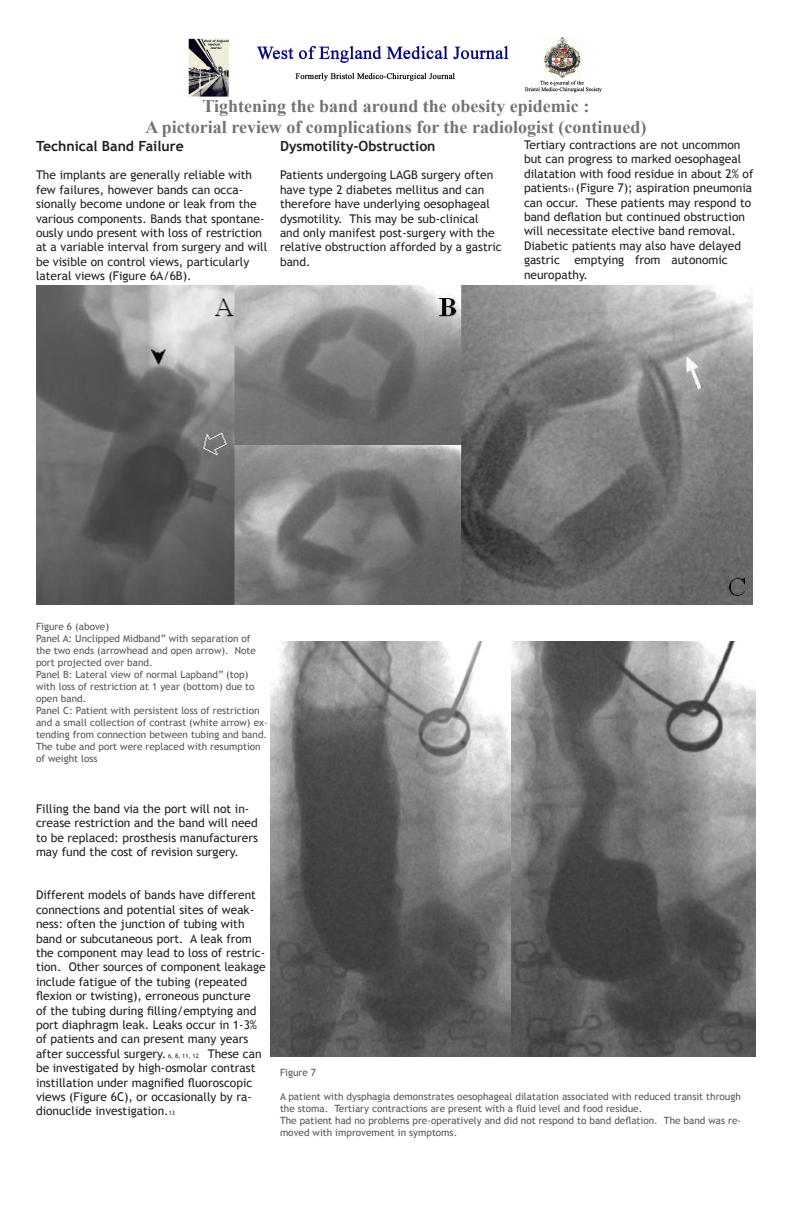
<style>
.page{position:relative;width:792px;height:1224px;background:#fff}
.page>*{position:absolute;margin:0;border:0;box-sizing:border-box;transform-origin:0 0}
.Main_text_paragraph{font:700 18px "Times New Roman";color:#727376}
.Main_text_paragraph-2{font:700 14px "Trebuchet MS";color:#231f20}
.Main_text_paragraph-3{font:12px/14.4px "Trebuchet MS";color:#231f20}
.Main_text_paragraph-4{font:10px/12px "Trebuchet MS";color:#555658}
.s1{font-size:6px}
</style>
<div class="page">
<img style="left:188px;top:37px;width:414px;height:60px">
<img style="left:36px;top:286px;width:716px;height:319px">
<img style="left:271px;top:642px;width:485px;height:415px">
<p class="Main_text_paragraph" style="left:203px;top:95px;width:388px">Tightening the band around the obesity epidemic :</p>
<p class="Main_text_paragraph" style="left:145px;top:117px;width:503px">A pictorial review of complications for the radiologist (continued)</p>
<p class="Main_text_paragraph-2" style="left:36px;top:137px;width:149px">Technical Band Failure</p>
<p class="Main_text_paragraph-3" style="left:36px;top:168px;width:233px">The implants are generally reliable with few failures, however bands can occa&shy;sionally become undone or leak from the various components. Bands that spontane&shy;ously undo present with loss of restriction at a variable interval from surgery and will be visible on control views, particularly lateral views (Figure 6A/6B).</p>
<p class="Main_text_paragraph-2" style="left:280px;top:137px;width:157px">Dysmotility-Obstruction</p>
<p class="Main_text_paragraph-3" style="left:280px;top:168px;width:223px">Patients undergoing LAGB surgery often have type 2 diabetes mellitus and can therefore have underlying oesophageal dysmotility. This may be sub-clinical<br>and only manifest post-surgery with the relative obstruction afforded by a gastric band.</p>
<p class="Main_text_paragraph-3" style="left:524px;top:138px;width:231px">Tertiary contractions are not uncommon but can progress to marked oesophageal dilatation with food residue in about 2% of patients<span class="s1">11</span> (Figure 7); aspiration pneumonia can occur. These patients may respond to band deflation but continued obstruction will necessitate elective band removal.</p>
<p class="Main_text_paragraph-3" style="left:524px;top:239px;width:219px">Diabetic patients may also have delayed gastric emptying from autonomic neuropathy.</p>
<p class="Main_text_paragraph-4" style="left:36px;top:620px;width:75px">Figure 6 (above)</p>
<p class="Main_text_paragraph-4" style="left:36px;top:632px;width:221px">Panel A: Unclipped Midband” with separation of the two ends (arrowhead and open arrow). Note port projected over band.</p>
<p class="Main_text_paragraph-4" style="left:36px;top:668px;width:220px">Panel B: Lateral view of normal Lapband” (top) with loss of restriction at 1 year (bottom) due to open band.</p>
<p class="Main_text_paragraph-4" style="left:36px;top:704px;width:233px">Panel C: Patient with persistent loss of restriction and a small collection of contrast (white arrow) ex&shy;tending from connection between tubing and band.<br>The tube and port were replaced with resumption of weight loss</p>
<p class="Main_text_paragraph-3" style="left:36px;top:802px;width:223px">Filling the band via the port will not in&shy;crease restriction and the band will need to be replaced: prosthesis manufacturers may fund the cost of revision surgery.</p>
<p class="Main_text_paragraph-3" style="left:36px;top:888px;width:231px">Different models of bands have different connections and potential sites of weak&shy;ness: often the junction of tubing with band or subcutaneous port. A leak from the component may lead to loss of restric&shy;tion. Other sources of component leakage include fatigue of the tubing (repeated flexion or twisting), erroneous puncture<br>of the tubing during filling/emptying and port diaphragm leak. Leaks occur in 1-3% of patients and can present many years after successful surgery. <span class="s1">6, 8, 11, 12</span> These can be investigated by high-osmolar contrast instillation under magnified fluoroscopic views (Figure 6C), or occasionally by ra&shy;dionuclide investigation.<span class="s1">13</span></p>
<p class="Main_text_paragraph-4" style="left:280px;top:1067px;width:38px">Figure 7</p>
<p class="Main_text_paragraph-4" style="left:280px;top:1091px;width:462px">A patient with dysphagia demonstrates oesophageal dilatation associated with reduced transit through the stoma. Tertiary contractions are present with a fluid level and food residue.</p>
<p class="Main_text_paragraph-4" style="left:280px;top:1115px;width:463px">The patient had no problems pre-operatively and did not respond to band deflation. The band was re&shy;moved with improvement in symptoms.</p>
</div>
